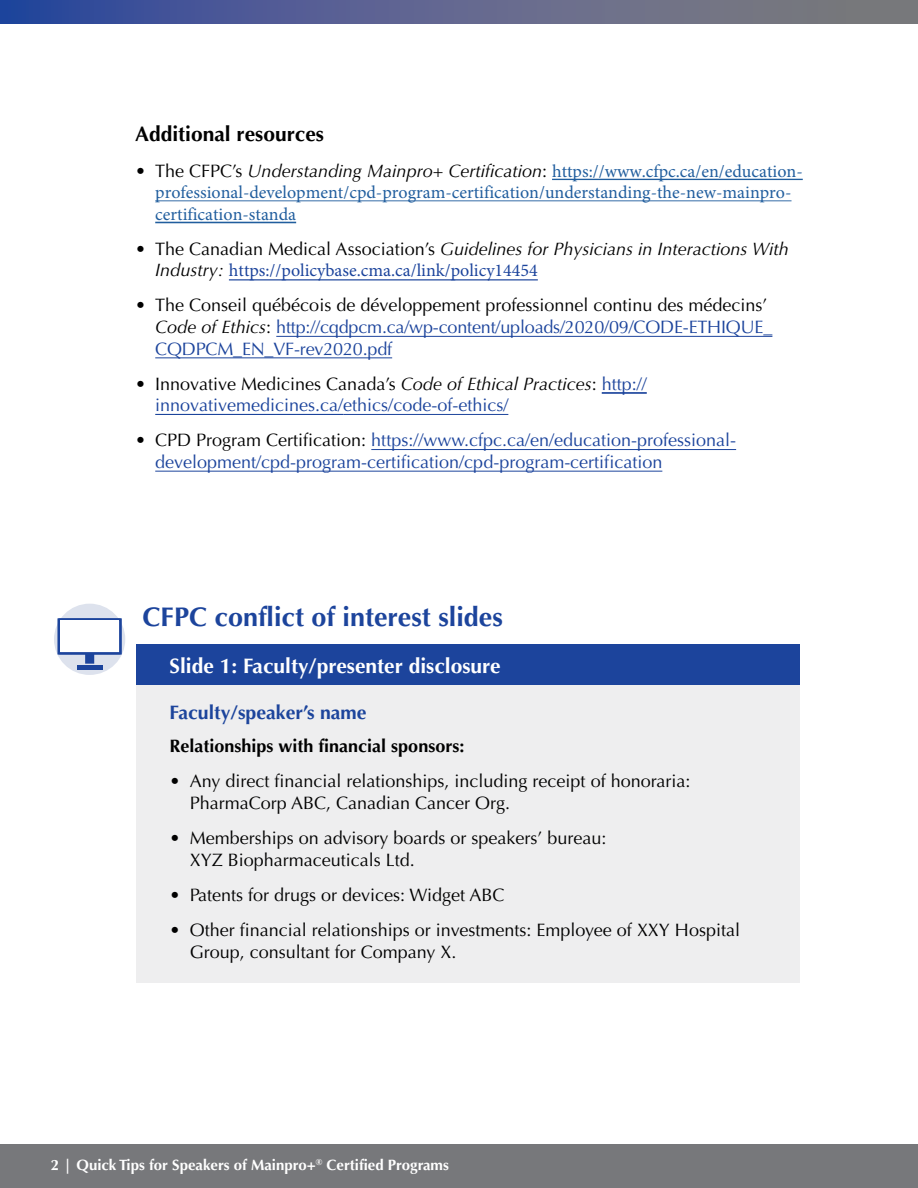
<style>
.page{position:relative;width:918px;height:1188px;background:#fff}
.page>*{position:absolute;margin:0;border:0;box-sizing:border-box;transform-origin:0 0}
.Heading{font:700 27px "Optima";color:#1c449c}
.Heading2{font:700 21px "Optima";color:#fff}
.Heading2-2{font:700 21px "Optima";color:#000}
.Heading3{font:700 19.5px "Optima";color:#1c449c}
.t1{font:18px/21.6px "Optima";color:#1c449c}
.t2{font:18px/21.6px "Optima";color:#000}
.t3{font:18px/21.6px "Minion Pro";color:#215e9e}
.t4{font:italic 18px/21.6px "Optima";color:#000}
.Heading3-2{font:700 18px "Optima";color:#000}
.t5{font:700 15px "Optima";color:#fff}
.s1{font-family:"Optima";color:#000}
.s2{font-family:"Optima";font-style:italic;color:#000}
.s3{font-style:normal}
.s4{font-family:"Minion Pro";font-style:normal;color:#1c449c}
.s5{color:#000}
.s6{font-style:italic;color:#000}
</style>
<div class="page">
<div style="left:0;top:1145px;width:918px;height:43px;background:#77787b"></div>
<svg style="left:0;top:0;width:918px;height:24px;background:#5c648e"></svg>
<div style="left:136px;top:644px;width:663px;height:48px;background:#1c449c"></div>
<div style="left:136px;top:685px;width:663px;height:60px;background:#eeeeef"></div>
<div style="left:136px;top:719px;width:663px;height:58px;background:#eeeeef"></div>
<div style="left:136px;top:754px;width:663px;height:80px;background:#eeeeef"></div>
<div style="left:136px;top:811px;width:663px;height:80px;background:#eeeeef"></div>
<div style="left:136px;top:867px;width:663px;height:59px;background:#eeeeef"></div>
<div style="left:136px;top:903px;width:663px;height:80px;background:#eeeeef"></div>
<div style="left:54px;top:604px;width:71px;height:71px;background:#dde2ed;border-radius:50%"></div>
<svg style="left:57px;top:618px;width:65px;height:46px"></svg>
<hr style="left:77px;top:665px;width:25px;height:4px;background:#1c449c">
<div style="left:60px;top:621px;width:59px;height:31px;background:#fff"></div>
<hr style="left:552px;top:179px;width:251px;height:1px;background:#215e9e">
<hr style="left:155px;top:200px;width:637px;height:1px;background:#215e9e">
<hr style="left:155px;top:222px;width:141px;height:1px;background:#215e9e">
<hr style="left:229px;top:280px;width:309px;height:1px;background:#1c449c">
<hr style="left:276px;top:336px;width:496px;height:1px;background:#1c449c">
<hr style="left:155px;top:357px;width:237px;height:1px;background:#1c449c">
<hr style="left:602px;top:393px;width:45px;height:1px;background:#1c449c">
<hr style="left:155px;top:414px;width:188px;height:1px;background:#1c449c">
<hr style="left:343px;top:414px;width:165px;height:1px;background:#1c449c">
<hr style="left:371px;top:449px;width:365px;height:1px;background:#1c449c">
<hr style="left:155px;top:471px;width:507px;height:1px;background:#1c449c">
<h2 class="Heading2-2" style="left:135px;top:122px;width:191px">Additional resources</h2>
<p class="t3" style="left:155px;top:160px;width:649px;text-indent:-20px"><span class="s1">• The CFPC’s</span> <span class="s2">Understanding Mainpro+ Certification</span><span class="s1">:</span> https://www.cfpc.ca/en/education&shy;professional-development/cpd-program-certification/understanding-the-new-mainpro&shy;certification-standa</p>
<p class="t4" style="left:155px;top:238px;width:635px;text-indent:-20px"><span class="s3">• The Canadian Medical Association’s</span> Guidelines for Physicians in Interactions With<br>Industry: <span class="s4">https://policybase.cma.ca/link/policy14454</span></p>
<p class="t1" style="left:155px;top:295px;width:619px;text-indent:-20px"><span class="s5">• The Conseil québécois de développement professionnel continu des médecins’<br></span><span class="s6">Code of Ethics</span><span class="s5">:</span> http://cqdpcm.ca/wp-content/uploads/2020/09/CODE-ETHIQUE_<br>CQDPCM_EN_VF-rev2020.pdf</p>
<p class="t1" style="left:155px;top:373px;width:493px;text-indent:-20px"><span class="s5">• Innovative Medicines Canada’s</span> <span class="s6">Code of Ethical Practices</span><span class="s5">:</span> http:// innovativemedicines.ca/ethics/code-of-ethics/</p>
<p class="t1" style="left:155px;top:430px;width:582px;text-indent:-20px"><span class="s5">• CPD Program Certification:</span> https://www.cfpc.ca/en/education-professional&shy;development/cpd-program-certification/cpd-program-certification</p>
<h1 class="Heading" style="left:143px;top:601px;width:362px">CFPC conflict of interest slides</h1>
<h2 class="Heading2" style="left:170px;top:654px;width:333px">Slide 1: Faculty/presenter disclosure</h2>
<p class="Heading3" style="left:170px;top:701px;width:199px">Faculty/speaker’s name</p>
<p class="Heading3-2" style="left:170px;top:736px;width:296px">Relationships with financial sponsors:</p>
<p class="t2" style="left:190px;top:771px;width:502px;text-indent:-20px">• Any direct financial relationships, including receipt of honoraria:<br>PharmaCorp ABC, Canadian Cancer Org.</p>
<p class="t2" style="left:190px;top:828px;width:418px;text-indent:-20px">• Memberships on advisory boards or speakers’ bureau:<br>XYZ Biopharmaceuticals Ltd.</p>
<p class="t2" style="left:170px;top:884px;width:337px">• Patents for drugs or devices: Widget ABC</p>
<p class="t2" style="left:190px;top:919px;width:552px;text-indent:-20px">• Other financial relationships or investments: Employee of XXY Hospital<br>Group, consultant for Company X.</p>
<p class="t5" style="left:51px;top:1156px;width:400px">2 | Quick Tips for Speakers of Mainpro+<sup>®</sup> Certified Programs</p>
</div>
